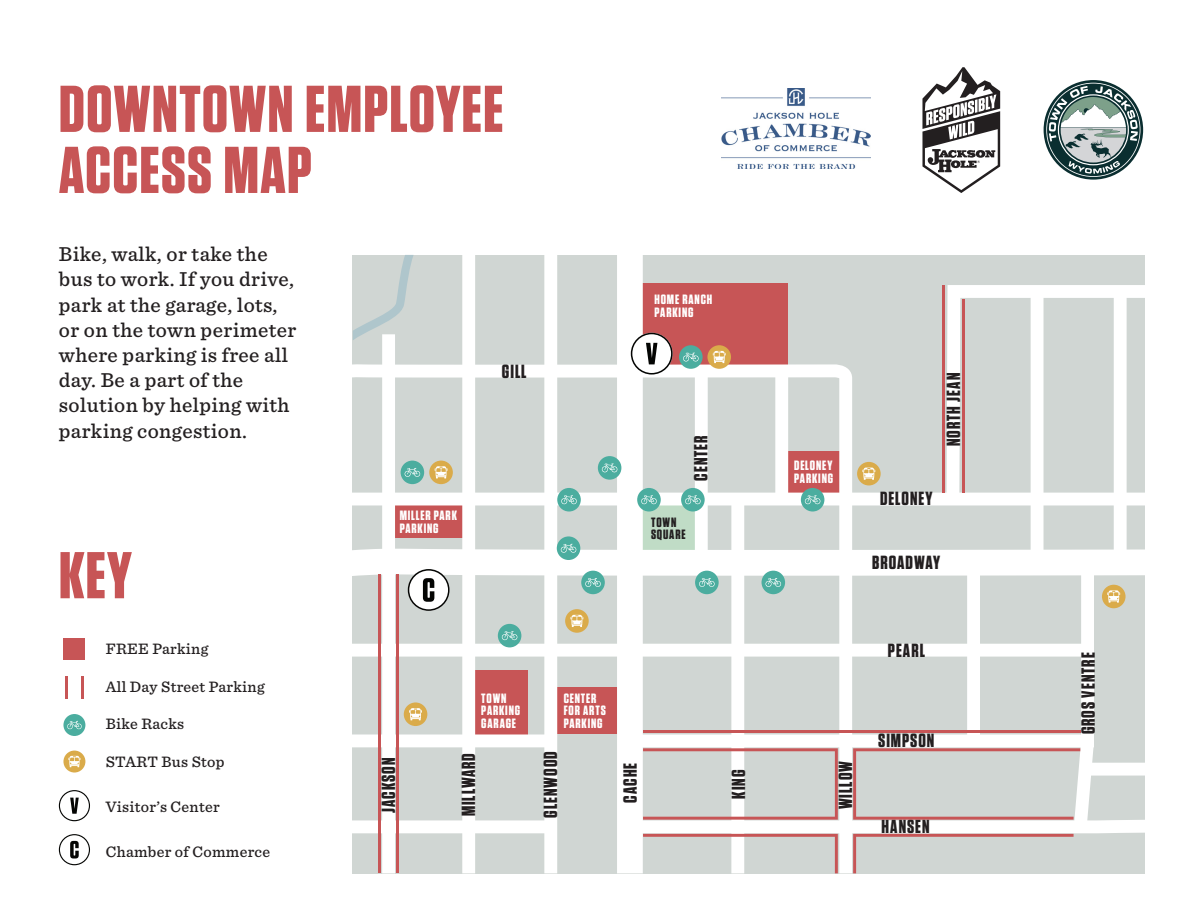
<style>
.page{position:relative;width:1188px;height:918px;background:#fff}
.page>*{position:absolute;margin:0;border:0;box-sizing:border-box;transform-origin:0 0}
.t1{font:700 66px/61.1px "Tungsten";letter-spacing:.02em;color:#c75556}
.t2{font:500 21px/25.2px "Sentinel";letter-spacing:.02em;color:#231f20}
.t3{font:700 19.05px "Tungsten";letter-spacing:.05em;color:#231f20}
.t4{font:500 15.75px "Sentinel";letter-spacing:.02em;color:#231f20}
.t5{font:700 13.5px/12.5px "Tungsten";letter-spacing:.06em;color:#fff}
.t6{font:700 13.5px/12.5px "Tungsten";letter-spacing:.065em;color:#231f20}
</style>
<div class="page">
<div style="left:64px;top:638px;width:21px;height:22px;background:#c75556"></div>
<svg style="left:59px;top:790px;width:31px;height:31px"></svg>
<svg style="left:59px;top:834px;width:31px;height:31px"></svg>
<svg style="left:63px;top:751px;width:22px;height:22px"></svg>
<svg style="left:68px;top:756px;width:12px;height:11px"></svg>
<div style="left:63px;top:714px;width:22px;height:22px;background:#4bad9f;border-radius:50%"></div>
<svg style="left:67px;top:721px;width:15px;height:8px"></svg>
<hr style="left:65px;top:676px;width:3px;height:23px;background:#c75556">
<hr style="left:81px;top:676px;width:3px;height:23px;background:#c75556">
<img style="left:721px;top:89px;width:150px;height:80px">
<svg style="left:1044px;top:80px;width:99px;height:100px"></svg>
<svg style="left:1046px;top:83px;width:94px;height:94px"></svg>
<svg style="left:922px;top:67px;width:78px;height:126px"></svg>
<svg style="left:352px;top:255px;width:793px;height:618px;fill:#d0d6d3"></svg>
<svg style="left:631px;top:333px;width:42px;height:42px"></svg>
<svg style="left:408px;top:569px;width:42px;height:42px"></svg>
<div style="left:857px;top:462px;width:24px;height:23px;background:#daab4a;border-radius:50%"></div>
<svg style="left:862px;top:468px;width:13px;height:12px"></svg>
<div style="left:707px;top:345px;width:24px;height:24px;background:#daab4a;border-radius:50%"></div>
<svg style="left:713px;top:351px;width:13px;height:12px"></svg>
<div style="left:429px;top:461px;width:24px;height:23px;background:#daab4a;border-radius:50%"></div>
<svg style="left:435px;top:466px;width:12px;height:12px"></svg>
<div style="left:1102px;top:585px;width:24px;height:23px;background:#daab4a;border-radius:50%"></div>
<svg style="left:1107px;top:590px;width:13px;height:13px"></svg>
<div style="left:565px;top:609px;width:24px;height:24px;background:#daab4a;border-radius:50%"></div>
<svg style="left:571px;top:615px;width:12px;height:12px"></svg>
<div style="left:404px;top:702px;width:23px;height:24px;background:#daab4a;border-radius:50%"></div>
<svg style="left:409px;top:708px;width:13px;height:12px"></svg>
<div style="left:401px;top:461px;width:23px;height:23px;background:#4bad9f;border-radius:50%"></div>
<svg style="left:405px;top:468px;width:15px;height:9px"></svg>
<div style="left:801px;top:488px;width:23px;height:24px;background:#4bad9f;border-radius:50%"></div>
<svg style="left:805px;top:495px;width:15px;height:9px"></svg>
<div style="left:679px;top:345px;width:24px;height:24px;background:#4bad9f;border-radius:50%"></div>
<svg style="left:683px;top:352px;width:16px;height:10px"></svg>
<div style="left:762px;top:571px;width:23px;height:23px;background:#4bad9f;border-radius:50%"></div>
<svg style="left:766px;top:578px;width:15px;height:9px"></svg>
<div style="left:498px;top:624px;width:23px;height:23px;background:#4bad9f;border-radius:50%"></div>
<svg style="left:502px;top:631px;width:15px;height:9px"></svg>
<div style="left:557px;top:536px;width:23px;height:24px;background:#4bad9f;border-radius:50%"></div>
<svg style="left:561px;top:544px;width:15px;height:9px"></svg>
<div style="left:581px;top:571px;width:24px;height:23px;background:#4bad9f;border-radius:50%"></div>
<svg style="left:585px;top:578px;width:16px;height:9px"></svg>
<div style="left:557px;top:488px;width:24px;height:24px;background:#4bad9f;border-radius:50%"></div>
<svg style="left:561px;top:495px;width:16px;height:9px"></svg>
<div style="left:681px;top:488px;width:24px;height:24px;background:#4bad9f;border-radius:50%"></div>
<svg style="left:685px;top:495px;width:16px;height:9px"></svg>
<div style="left:637px;top:488px;width:24px;height:24px;background:#4bad9f;border-radius:50%"></div>
<svg style="left:641px;top:495px;width:16px;height:9px"></svg>
<div style="left:695px;top:571px;width:24px;height:23px;background:#4bad9f;border-radius:50%"></div>
<svg style="left:699px;top:578px;width:16px;height:9px"></svg>
<div style="left:598px;top:456px;width:23px;height:24px;background:#4bad9f;border-radius:50%"></div>
<svg style="left:602px;top:463px;width:15px;height:9px"></svg>
<svg style="left:643px;top:748px;width:195px;height:72px;background:#d1cbc9"></svg>
<hr style="left:643px;top:730px;width:437px;height:3px;background:#c75556">
<svg style="left:853px;top:748px;width:227px;height:72px;background:#cfcac7"></svg>
<hr style="left:942px;top:285px;width:3px;height:208px;background:#c75556">
<hr style="left:962px;top:299px;width:3px;height:194px;background:#c75556">
<hr style="left:378px;top:575px;width:3px;height:298px;background:#c75556">
<hr style="left:396px;top:574px;width:3px;height:299px;background:#c75556">
<svg style="left:853px;top:834px;width:221px;height:39px;background:#cfcbc8"></svg>
<svg style="left:643px;top:834px;width:195px;height:39px;background:#d2cdca"></svg>
<svg style="left:353px;top:255px;width:61px;height:85px;background:#cbd3d2"></svg>
<h1 class="t1" style="left:59px;top:80px;width:446px">DOWNTOWN EMPLOYEE<br>ACCESS MAP</h1>
<p class="t2" style="left:59px;top:240px;width:239px">Bike, walk, or take the bus to work. If you drive, park at the garage, lots, or on the town perimeter where parking is free all day. Be a part of the solution by helping with parking congestion.</p>
<h1 class="t1" style="left:59px;top:547px;width:74px">KEY</h1>
<p class="t4" style="left:106px;top:637px;width:104px">FREE Parking</p>
<p class="t4" style="left:106px;top:674px;width:160px">All Day Street Parking</p>
<p class="t4" style="left:106px;top:712px;width:80px">Bike Racks</p>
<p class="t4" style="left:106px;top:749px;width:120px">START Bus Stop</p>
<p class="t4" style="left:106px;top:794px;width:115px">Visitor’s Center</p>
<p class="t4" style="left:106px;top:839px;width:166px">Chamber of Commerce</p>
<p class="t3" style="left:502px;top:361px;width:26px">GILL</p>
<p class="t5" style="left:400px;top:510px;width:59px">MILLER PARK<br>PARKING</p>
<p class="t5" style="left:655px;top:294px;width:59px">HOME RANCH<br>PARKING</p>
<p class="t3" style="left:691px;top:481px;width:47px;rotate:-90deg">CENTER</p>
<p class="t6" style="left:651px;top:516px;width:36px">TOWN<br>SQUARE</p>
<p class="t5" style="left:794px;top:460px;width:40px">DELONEY<br>PARKING</p>
<p class="t3" style="left:943px;top:446px;width:75px;rotate:-90deg">NORTH JEAN</p>
<p class="t3" style="left:880px;top:489px;width:54px">DELONEY</p>
<p class="t3" style="left:872px;top:552px;width:70px">BROADWAY</p>
<p class="t5" style="left:481px;top:693px;width:40px">TOWN<br>PARKING<br>GARAGE</p>
<p class="t3" style="left:378px;top:813px;width:56px;rotate:-90deg">JACKSON</p>
<p class="t3" style="left:458px;top:816px;width:65px;rotate:-90deg">MILLWARD</p>
<p class="t5" style="left:564px;top:693px;width:44px">CENTER<br>FOR ARTS<br>PARKING</p>
<p class="t3" style="left:540px;top:818px;width:68px;rotate:-90deg">GLENWOOD</p>
<p class="t3" style="left:835px;top:809px;width:50px;rotate:-90deg">WILLOW</p>
<p class="t3" style="left:620px;top:803px;width:41px;rotate:-90deg">CACHE</p>
<p class="t3" style="left:728px;top:799px;width:30px;rotate:-90deg">KING</p>
<p class="t3" style="left:888px;top:640px;width:39px">PEARL</p>
<p class="t3" style="left:878px;top:731px;width:58px">SIMPSON</p>
<p class="t3" style="left:882px;top:817px;width:49px">HANSEN</p>
<p class="t3" style="left:1078px;top:734px;width:84px;rotate:-90deg">GROS VENTRE</p>
</div>
